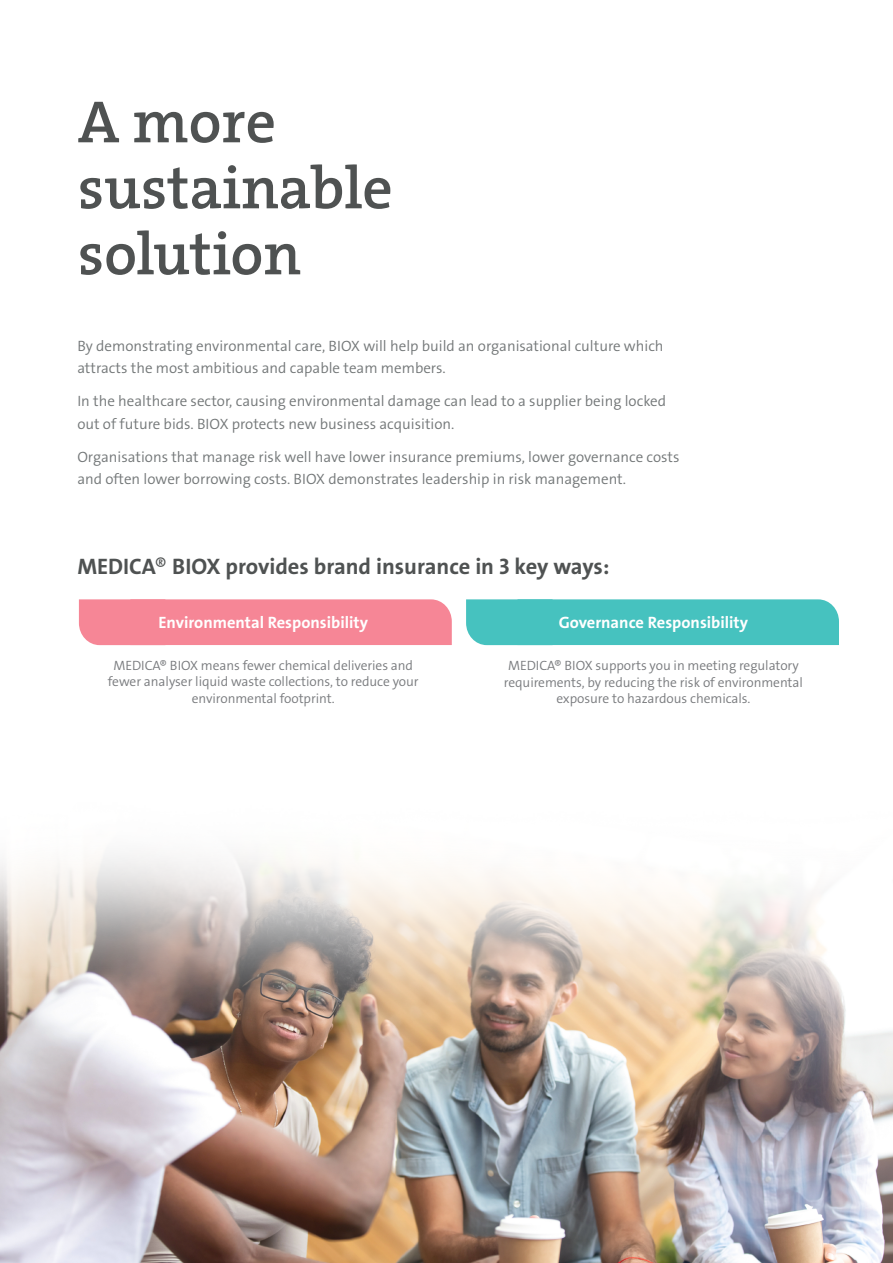
<style>
.page{position:relative;width:893px;height:1263px;background:#fff}
.page>*{position:absolute;margin:0;border:0;box-sizing:border-box;transform-origin:0 0}
.t1{font:60px/66px "The Serif Veolia W6 Se Bld";color:#4f5252}
.t2{font:22.5px "The Sans Veolia W7 Bld";color:#4f5252}
.t3{font:16.5px "The Sans Veolia W7 Bld";color:#fff}
.t4{font:15px/22.5px "The Sans Veolia W4 Se Lig";color:#737778}
.t5{font:13.5px/16.5px "The Sans Veolia W4 Se Lig";letter-spacing:-.005em;color:#787a7d;text-align:center}
.s1{font-family:"The Sans Veolia W4 Se Lig"}
</style>
<div class="page">
<div style="left:466px;top:599px;width:373px;height:46px;background:#46c2bf"></div>
<div style="left:79px;top:599px;width:373px;height:46px;background:#f68696"></div>
<div style="left:99px;top:616px;width:328px;height:12px;background:#f68696"></div>
<img style="left:0;top:854px;width:893px;height:409px">
<p class="t1" style="left:78px;top:89px;width:317px">A more sustainable solution</p>
<p class="t4" style="left:77px;top:335px;width:588px">By demonstrating environmental care, BIOX will help build an organisational culture which attracts the most ambitious and capable team members.</p>
<p class="t4" style="left:77px;top:390px;width:590px">In the healthcare sector, causing environmental damage can lead to a supplier being locked out of future bids. BIOX protects new business acquisition.</p>
<p class="t4" style="left:77px;top:446px;width:604px">Organisations that manage risk well have lower insurance premiums, lower governance costs and often lower borrowing costs. BIOX demonstrates leadership in risk management.</p>
<p class="t2" style="left:77px;top:552px;width:534px">MEDICA<span class="s1">®</span> BIOX provides brand insurance in 3 key ways:</p>
<p class="t3" style="left:158px;top:612px;width:211px">Environmental Responsibility</p>
<p class="t3" style="left:559px;top:612px;width:191px">Governance Responsibility</p>
<p class="t5" style="left:108px;top:657px;width:312px">MEDICA® BIOX means fewer chemical deliveries and fewer analyser liquid waste collections, to reduce your environmental footprint.</p>
<p class="t5" style="left:504px;top:657px;width:300px">MEDICA® BIOX supports you in meeting regulatory requirements, by reducing the risk of environmental exposure to hazardous chemicals.</p>
</div>
